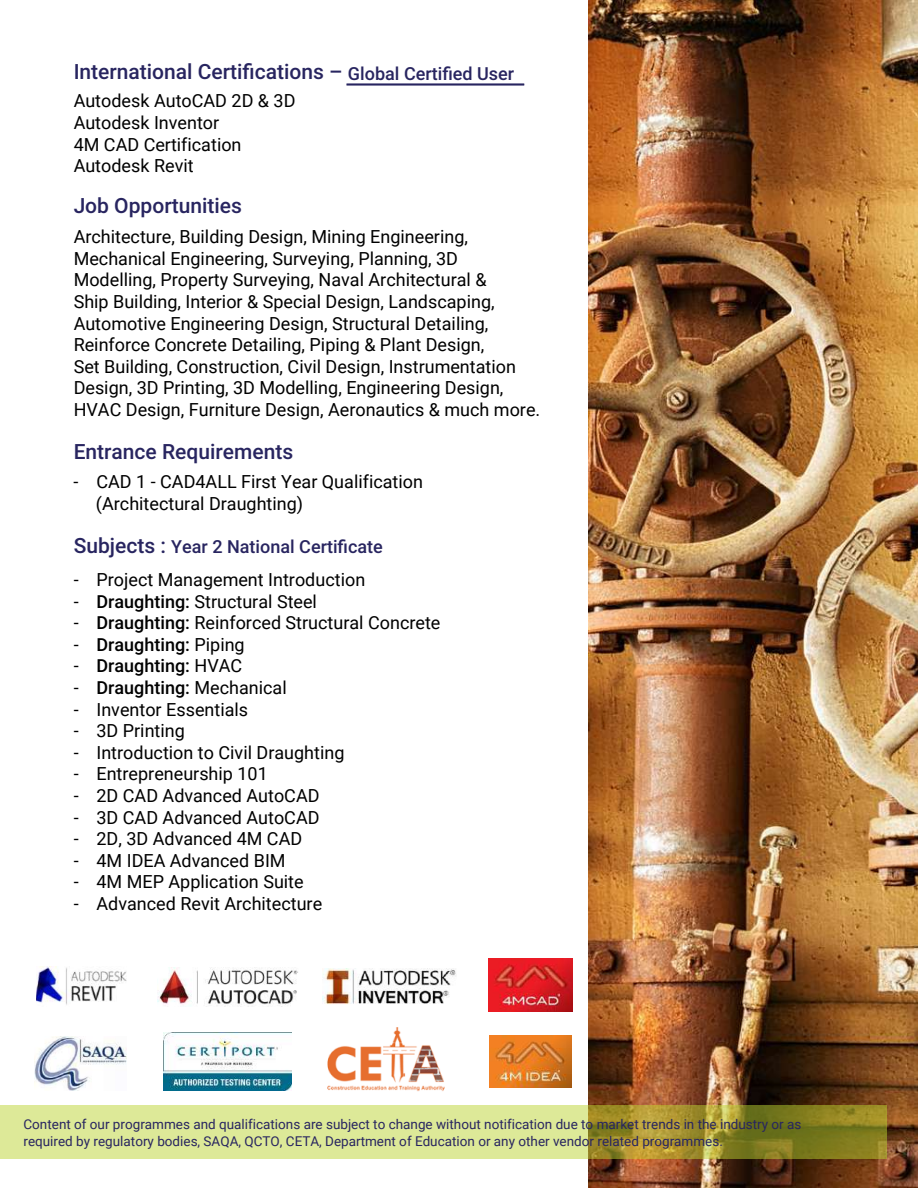
<style>
.page{position:relative;width:918px;height:1188px;background:#fff}
.page>*{position:absolute;margin:0;border:0;box-sizing:border-box;transform-origin:0 0}
.t1{font:500 21px "Roboto";color:#282560}
.t2{font:18px/21.6px "Roboto";color:#000}
.t3{font:500 18px "Roboto";color:#000}
.t4{font:500 18px "Roboto";color:#282560}
.t5{font:13.5px/16.2px "Roboto";color:#282560}
.s1{font-size:18px}
.s2{font-size:21px}
.s3{font-weight:500}
.s4{font-weight:400}
</style>
<div class="page">
<img style="left:589px;top:0;width:329px;height:1188px">
<svg style="left:0;top:1105px;width:887px;height:54px;background:#c4c872"></svg>
<img style="left:158px;top:967px;width:140px;height:39px">
<img style="left:36px;top:967px;width:90px;height:38px">
<img style="left:327px;top:1027px;width:118px;height:64px">
<img style="left:34px;top:1036px;width:92px;height:55px">
<img style="left:489px;top:959px;width:84px;height:53px">
<img style="left:323px;top:968px;width:133px;height:36px">
<img style="left:490px;top:1036px;width:82px;height:51px">
<img style="left:163px;top:1032px;width:128px;height:59px">
<hr style="left:346px;top:83px;width:178px;height:3px;background:#282560">
<p class="t1" style="left:74px;top:57px;width:442px">International Certifications – <span class="s1">Global Certified User</span></p>
<p class="t2" style="left:74px;top:90px;width:223px">Autodesk AutoCAD 2D &amp; 3D<br>Autodesk Inventor<br>4M CAD Certification<br>Autodesk Revit</p>
<p class="t1" style="left:74px;top:190px;width:170px">Job Opportunities</p>
<p class="t2" style="left:74px;top:225px;width:468px">Architecture, Building Design, Mining Engineering, Mechanical Engineering, Surveying, Planning, 3D Modelling, Property Surveying, Naval Architectural &amp;<br>Ship Building, Interior &amp; Special Design, Landscaping, Automotive Engineering Design, Structural Detailing, Reinforce Concrete Detailing, Piping &amp; Plant Design,<br>Set Building, Construction, Civil Design, Instrumentation Design, 3D Printing, 3D Modelling, Engineering Design, HVAC Design, Furniture Design, Aeronautics &amp; much more.</p>
<p class="t1" style="left:74px;top:437px;width:221px">Entrance Requirements</p>
<p class="t2" style="left:96px;top:471px;width:329px;text-indent:-22px">- CAD 1 - CAD4ALL First Year Qualification (Architectural Draughting)</p>
<p class="t4" style="left:74px;top:534px;width:311px"><span class="s2">Subjects :</span> Year 2 National Certificate</p>
<p class="t2" style="left:74px;top:568px;width:293px">- Project Management Introduction</p>
<p class="t2" style="left:74px;top:590px;width:245px">- <span class="s3">Draughting:</span> Structural Steel</p>
<p class="t2" style="left:74px;top:611px;width:368px">- <span class="s3">Draughting:</span> Reinforced Structural Concrete</p>
<p class="t3" style="left:74px;top:632px;width:173px"><span class="s4">-</span> Draughting: <span class="s4">Piping</span></p>
<p class="t3" style="left:74px;top:653px;width:170px"><span class="s4">-</span> Draughting: <span class="s4">HVAC</span></p>
<p class="t2" style="left:74px;top:676px;width:215px">- <span class="s3">Draughting:</span> Mechanical</p>
<p class="t2" style="left:74px;top:698px;width:176px">- Inventor Essentials</p>
<p class="t2" style="left:74px;top:719px;width:113px">- 3D Printing</p>
<p class="t2" style="left:74px;top:741px;width:272px">- Introduction to Civil Draughting</p>
<p class="t2" style="left:74px;top:762px;width:196px">- Entrepreneurship 101</p>
<p class="t2" style="left:74px;top:784px;width:247px">- 2D CAD Advanced AutoCAD</p>
<p class="t2" style="left:74px;top:806px;width:247px">- 3D CAD Advanced AutoCAD</p>
<p class="t2" style="left:74px;top:827px;width:230px">- 2D, 3D Advanced 4M CAD</p>
<p class="t2" style="left:74px;top:849px;width:213px">- 4M IDEA Advanced BIM</p>
<p class="t2" style="left:74px;top:870px;width:232px">- 4M MEP Application Suite</p>
<p class="t2" style="left:74px;top:892px;width:250px">- Advanced Revit Architecture</p>
<p class="t5" style="left:24px;top:1116px;width:779px">Content of our programmes and qualifications are subject to change without notification due to market trends in the industry or as required by regulatory bodies, SAQA, QCTO, CETA, Department of Education or any other vendor related programmes.</p>
</div>
